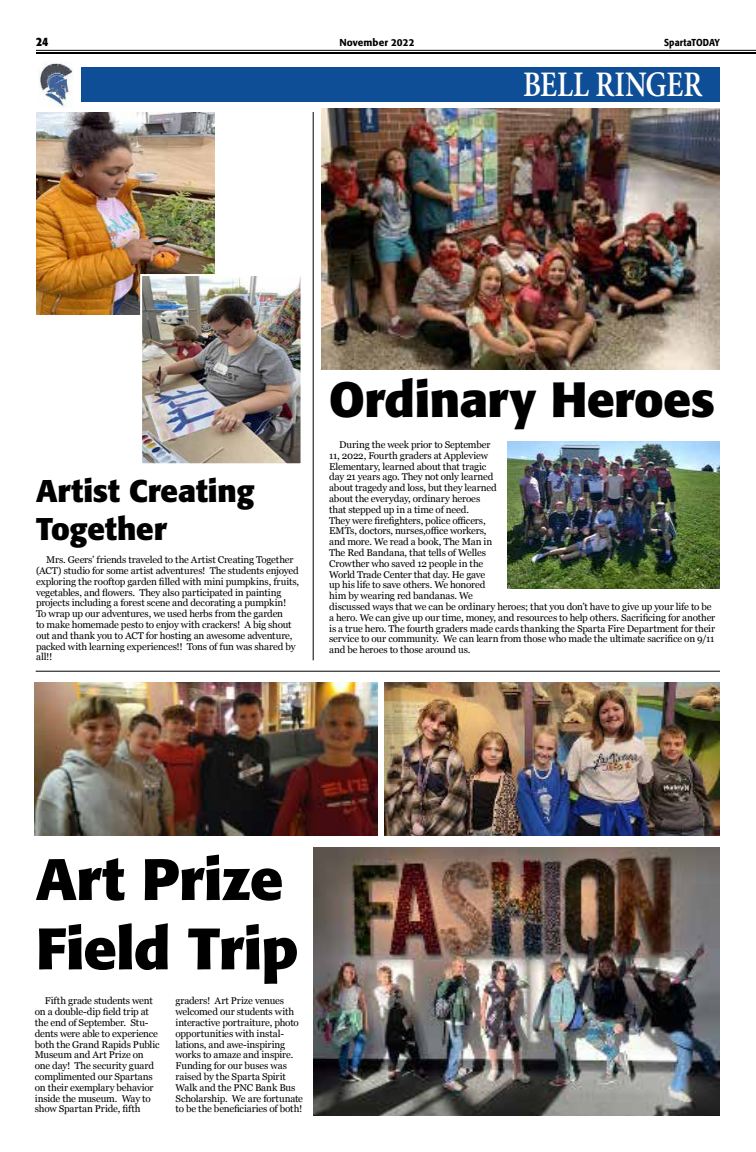
<style>
.page{position:relative;width:756px;height:1152px;background:#fff}
.page>*{position:absolute;margin:0;border:0;box-sizing:border-box;transform-origin:0 0}
.t1{font:700 57.8px/69.3px "Formata";letter-spacing:-.01em;color:#000}
.t2{font:700 49px "Formata";letter-spacing:-.01em;color:#000}
.t3{font:600 36px "Minion Pro";color:#fff;scale:.81 1}
.t4{font:700 31.1px/37.3px "Formata";letter-spacing:-.005em;color:#000}
.t5{font:700 12px "Formata";color:#000;scale:.89 1}
.t6{font:500 10px "Formata";letter-spacing:.005em;color:#000}
.t7{font:500 10px "Formata";letter-spacing:.005em;color:#000;scale:.89 1}
.t8{font:9.8px/10.8px "Georgia";letter-spacing:-.015em;color:#000}
</style>
<div class="page">
<hr style="left:36px;top:50px;width:720px;height:1px;background:#000">
<hr style="left:36px;top:52px;width:720px;height:2px;background:#000">
<div style="left:81px;top:68px;width:639px;height:34px;background:#0e4e96"></div>
<img style="left:38px;top:63px;width:35px;height:44px">
<img style="left:37px;top:112px;width:177px;height:203px">
<img style="left:143px;top:277px;width:157px;height:185px">
<div style="left:140px;top:274px;width:163px;height:191px;border:2px solid #fff"></div>
<hr style="left:36px;top:671px;width:684px;height:1px;background:#000">
<img style="left:313px;top:848px;width:407px;height:268px">
<img style="left:35px;top:682px;width:343px;height:154px">
<img style="left:384px;top:682px;width:336px;height:154px">
<img style="left:507px;top:441px;width:212px;height:147px">
<img style="left:321px;top:108px;width:399px;height:262px">
<hr style="left:313px;top:112px;width:1px;height:548px;background:#000">
<p class="t5" style="left:36px;top:34px;width:15px">24</p>
<p class="t6" style="left:339px;top:36px;width:77px">November 2022</p>
<p class="t7" style="left:664px;top:36px;width:64px">SpartaTODAY</p>
<h3 class="t3" style="left:523px;top:60px;width:223px">BELL RINGER</h3>
<h3 class="t4" style="left:36px;top:472px;width:220px">Artist Creating<br>Together</h3>
<p class="t8" style="left:36px;top:554px;width:265px;text-indent:10px">Mrs. Geers’ friends traveled to the Artist Creating Together (ACT) studio for some artist adventures! The students enjoyed exploring the rooftop garden filled with mini pumpkins, fruits, vegetables, and flowers. They also participated in painting projects including a forest scene and decorating a pumpkin!<br>To wrap up our adventures, we used herbs from the garden<br>to make homemade pesto to enjoy with crackers! A big shout out and thank you to ACT for hosting an awesome adventure, packed with learning experiences!! Tons of fun was shared by all!!</p>
<h2 class="t2" style="left:329px;top:369px;width:388px">Ordinary Heroes</h2>
<p class="t8" style="left:329px;top:439px;width:388px;text-indent:10px">During the week prior to September<br>11, 2022, Fourth graders at Appleview<br>Elementary, learned about that tragic<br>day 21 years ago. They not only learned<br>about tragedy and loss, but they learned<br>about the everyday, ordinary heroes<br>that stepped up in a time of need.<br>They were firefighters, police officers,<br>EMTs, doctors, nurses,office workers,<br>and more. We read a book, The Man in<br>The Red Bandana, that tells of Welles<br>Crowther who saved 12 people in the<br>World Trade Center that day. He gave<br>up his life to save others. We honored<br>him by wearing red bandanas. We<br>discussed ways that we can be ordinary heroes; that you don’t have to give up your life to be a hero. We can give up our time, money, and resources to help others. Sacrificing for another is a true hero. The fourth graders made cards thanking the Sparta Fire Department for their service to our community. We can learn from those who made the ultimate sacrifice on 9/11 and be heroes to those around us.</p>
<h1 class="t1" style="left:36px;top:844px;width:264px">Art Prize<br>Field Trip</h1>
<p class="t8" style="left:35px;top:995px;width:126px;text-indent:10px">Fifth grade students went on a double-dip field trip at the end of September. Stu&shy;dents were able to experience both the Grand Rapids Public<br>Museum and Art Prize on one day! The security guard complimented our Spartans on their exemplary behavior inside the museum. Way to show Spartan Pride, fifth</p>
<p class="t8" style="left:176px;top:995px;width:129px">graders! Art Prize venues welcomed our students with interactive portraiture, photo opportunities with instal&shy;lations, and awe-inspiring works to amaze and inspire.<br>Funding for our buses was raised by the Sparta Spirit<br>Walk and the PNC Bank Bus<br>Scholarship. We are fortunate to be the beneficiaries of both!</p>
</div>
